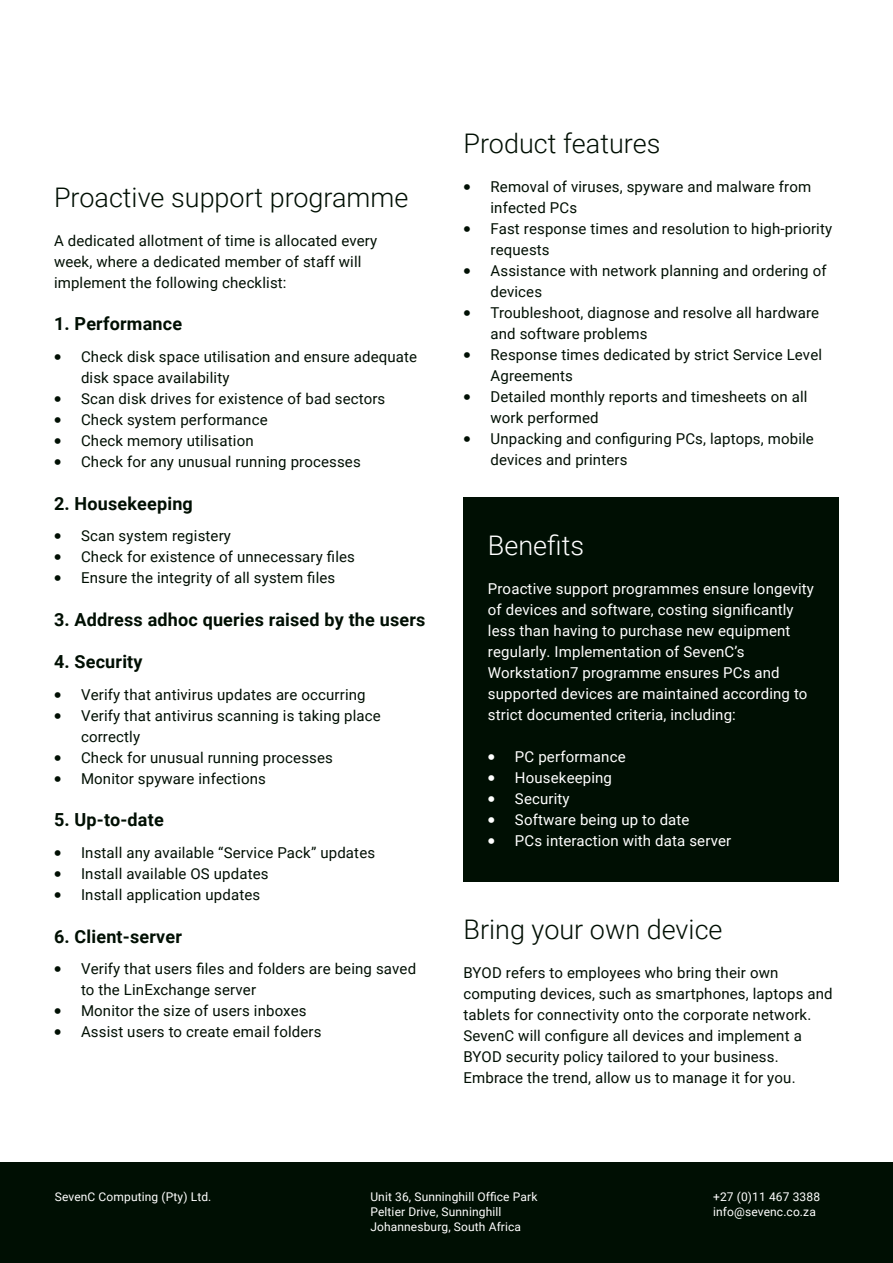
<style>
.page{position:relative;width:893px;height:1263px;background:#fff}
.page>*{position:absolute;margin:0;border:0;box-sizing:border-box;transform-origin:0 0}
.t1{font:300 27px "Roboto";color:#000f03}
.t2{font:300 27px "Roboto";color:#fff}
.t3{font:700 18px "Roboto";letter-spacing:.01em;color:#000f03}
.t4{font:15px/21px "Roboto";letter-spacing:.01em;color:#000f03}
.t5{font:15px/21px "Roboto";letter-spacing:.01em;color:#fff}
.t6{font:12px "Roboto";letter-spacing:.01em;color:#fff}
.s1{font-family:"Myanmar MN";font-size:21px}
</style>
<div class="page">
<div style="left:463px;top:497px;width:376px;height:385px;background:#000f03"></div>
<div style="left:0;top:1162px;width:893px;height:101px;background:#000f03"></div>
<p class="t1" style="left:54px;top:178px;width:356px">Proactive support programme</p>
<p class="t4" style="left:54px;top:229px;width:325px">A dedicated allotment of time is allocated every</p>
<p class="t4" style="left:54px;top:250px;width:309px">week, where a dedicated member of staff will</p>
<p class="t4" style="left:54px;top:271px;width:234px">implement the following checklist:</p>
<p class="t3" style="left:54px;top:311px;width:130px">1. Performance</p>
<p class="t4" style="left:81px;top:346px;width:338px;text-indent:-27px"><span class="s1">•</span> Check disk space utilisation and ensure adequate disk space availability</p>
<p class="t4" style="left:54px;top:388px;width:333px"><span class="s1">•</span> Scan disk drives for existence of bad sectors</p>
<p class="t4" style="left:54px;top:409px;width:215px"><span class="s1">•</span> Check system performance</p>
<p class="t4" style="left:54px;top:430px;width:201px"><span class="s1">•</span> Check memory utilisation</p>
<p class="t4" style="left:54px;top:451px;width:308px"><span class="s1">•</span> Check for any unusual running processes</p>
<p class="t3" style="left:54px;top:491px;width:140px">2. Housekeeping</p>
<p class="t4" style="left:54px;top:525px;width:179px"><span class="s1">•</span> Scan system registery</p>
<p class="t4" style="left:54px;top:546px;width:303px"><span class="s1">•</span> Check for existence of unnecessary files</p>
<p class="t4" style="left:54px;top:567px;width:283px"><span class="s1">•</span> Ensure the integrity of all system files</p>
<p class="t3" style="left:54px;top:607px;width:373px">3. Address adhoc queries raised by the users</p>
<p class="t3" style="left:54px;top:649px;width:90px">4. Security</p>
<p class="t4" style="left:54px;top:683px;width:313px"><span class="s1">•</span> Verify that antivirus updates are occurring</p>
<p class="t4" style="left:81px;top:704px;width:301px;text-indent:-27px"><span class="s1">•</span> Verify that antivirus scanning is taking place correctly</p>
<p class="t4" style="left:54px;top:746px;width:280px"><span class="s1">•</span> Check for unusual running processes</p>
<p class="t4" style="left:54px;top:767px;width:213px"><span class="s1">•</span> Monitor spyware infections</p>
<p class="t3" style="left:54px;top:807px;width:111px">5. Up-to-date</p>
<p class="t4" style="left:54px;top:841px;width:323px"><span class="s1">•</span> Install any available “Service Pack” updates</p>
<p class="t4" style="left:54px;top:862px;width:216px"><span class="s1">•</span> Install available OS updates</p>
<p class="t4" style="left:54px;top:883px;width:208px"><span class="s1">•</span> Install application updates</p>
<p class="t3" style="left:54px;top:923px;width:130px">6. Client-server</p>
<p class="t4" style="left:81px;top:958px;width:337px;text-indent:-27px"><span class="s1">•</span> Verify that users files and folders are being saved to the LinExchange server</p>
<p class="t4" style="left:54px;top:1000px;width:254px"><span class="s1">•</span> Monitor the size of users inboxes</p>
<p class="t4" style="left:54px;top:1021px;width:269px"><span class="s1">•</span> Assist users to create email folders</p>
<p class="t1" style="left:463px;top:124px;width:199px">Product features</p>
<p class="t4" style="left:490px;top:175px;width:322px;text-indent:-27px"><span class="s1">•</span> Removal of viruses, spyware and malware from infected PCs</p>
<p class="t4" style="left:490px;top:217px;width:343px;text-indent:-27px"><span class="s1">•</span> Fast response times and resolution to high-priority requests</p>
<p class="t4" style="left:490px;top:259px;width:338px;text-indent:-27px"><span class="s1">•</span> Assistance with network planning and ordering of devices</p>
<p class="t4" style="left:490px;top:301px;width:330px;text-indent:-27px"><span class="s1">•</span> Troubleshoot, diagnose and resolve all hardware and software problems</p>
<p class="t4" style="left:490px;top:343px;width:333px;text-indent:-27px"><span class="s1">•</span> Response times dedicated by strict Service Level<br>Agreements</p>
<p class="t4" style="left:490px;top:385px;width:318px;text-indent:-27px"><span class="s1">•</span> Detailed monthly reports and timesheets on all work performed</p>
<p class="t4" style="left:490px;top:427px;width:325px;text-indent:-27px"><span class="s1">•</span> Unpacking and configuring PCs, laptops, mobile devices and printers</p>
<p class="t2" style="left:488px;top:526px;width:98px">Benefits</p>
<p class="t5" style="left:488px;top:577px;width:328px">Proactive support programmes ensure longevity of devices and software, costing significantly less than having to purchase new equipment regularly. Implementation of SevenC’s</p>
<p class="t5" style="left:488px;top:661px;width:321px">Workstation7 programme ensures PCs and supported devices are maintained according to strict documented criteria, including:</p>
<p class="t5" style="left:488px;top:745px;width:139px"><span class="s1">•</span> PC performance</p>
<p class="t5" style="left:488px;top:766px;width:126px"><span class="s1">•</span> Housekeeping</p>
<p class="t5" style="left:488px;top:787px;width:83px"><span class="s1">•</span> Security</p>
<p class="t5" style="left:488px;top:808px;width:203px"><span class="s1">•</span> Software being up to date</p>
<p class="t5" style="left:488px;top:829px;width:245px"><span class="s1">•</span> PCs interaction with data server</p>
<p class="t1" style="left:463px;top:911px;width:261px">Bring your own device</p>
<p class="t4" style="left:463px;top:962px;width:316px">BYOD refers to employees who bring their own</p>
<p class="t4" style="left:463px;top:983px;width:371px">computing devices, such as smartphones, laptops and tablets for connectivity onto the corporate network.<br>SevenC will configure all devices and implement a BYOD security policy tailored to your business.</p>
<p class="t4" style="left:463px;top:1067px;width:334px">Embrace the trend, allow us to manage it for you.</p>
<p class="t6" style="left:55px;top:1188px;width:158px">SevenC Computing (Pty) Ltd.</p>
<p class="t6" style="left:370px;top:1188px;width:169px">Unit 36, Sunninghill Office Park</p>
<p class="t6" style="left:370px;top:1203px;width:133px">Peltier Drive, Sunninghill</p>
<p class="t6" style="left:370px;top:1218px;width:152px">Johannesburg, South Africa</p>
<p class="t6" style="left:713px;top:1188px;width:108px">+27 (0)11 467 3388</p>
<p class="t6" style="left:713px;top:1203px;width:104px">info@sevenc.co.za</p>
</div>
